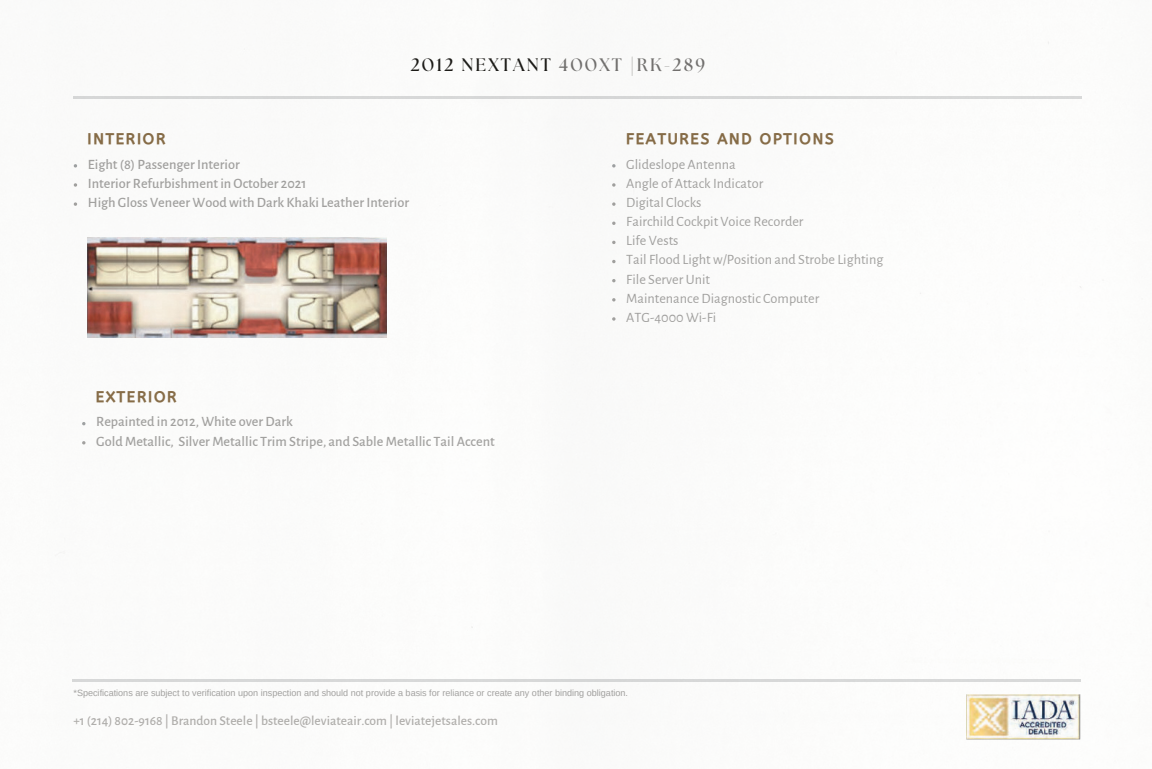
<style>
.page{position:relative;width:1152px;height:769px;background:#fff}
.page>*{position:absolute;margin:0;border:0;box-sizing:border-box;transform-origin:0 0}
.t1{font:700 18px "The Seasons";letter-spacing:.12em;color:#686665}
.t2{font:15px "CA Generated";letter-spacing:.12em;color:#7e6139}
.t3{font:500 14.25px/19.2px "Alegreya Sans";color:#9c9b9a}
.t4{font:14.25px/19.2px "Alegreya Sans";color:#9c9b9a}
.t5{font:500 13.5px "Alegreya Sans";color:#aba9a7}
.t6{font:9px "Arimo";color:#9c9b9a}
.s1{color:#080704}
</style>
<div class="page">
<img style="left:55px;top:41px;width:1027px;height:699px">
<p class="t1" style="left:411px;top:53px;width:296px"><span class="s1">2012 NEXTANT</span> 400XT |RK-289</p>
<p class="t2" style="left:88px;top:130px;width:79px">INTERIOR</p>
<p class="t3" style="left:88px;top:153px;width:323px">Eight (8) Passenger Interior<br>Interior Refurbishment in October 2021<br>High Gloss Veneer Wood with Dark Khaki Leather Interior</p>
<p class="t2" style="left:96px;top:388px;width:82px">EXTERIOR</p>
<p class="t3" style="left:96px;top:411px;width:400px">Repainted in 2012, White over Dark<br>Gold Metallic, Silver Metallic Trim Stripe, and Sable Metallic Tail Accent</p>
<p class="t2" style="left:626px;top:130px;width:209px">FEATURES AND OPTIONS</p>
<p class="t4" style="left:626px;top:154px;width:259px">Glideslope Antenna<br>Angle of Attack Indicator<br>Digital Clocks<br>Fairchild Cockpit Voice Recorder<br>Life Vests<br>Tail Flood Light w/Position and Strobe Lighting<br>File Server Unit<br>Maintenance Diagnostic Computer<br>ATG-4000 Wi-Fi</p>
<p class="t6" style="left:74px;top:686px;width:556px">*Specifications are subject to verification upon inspection and should not provide a basis for reliance or create any other binding obligation.</p>
<p class="t5" style="left:74px;top:710px;width:426px">+1 (214) 802-9168 | Brandon Steele | bsteele@leviateair.com | leviatejetsales.com</p>
</div>
